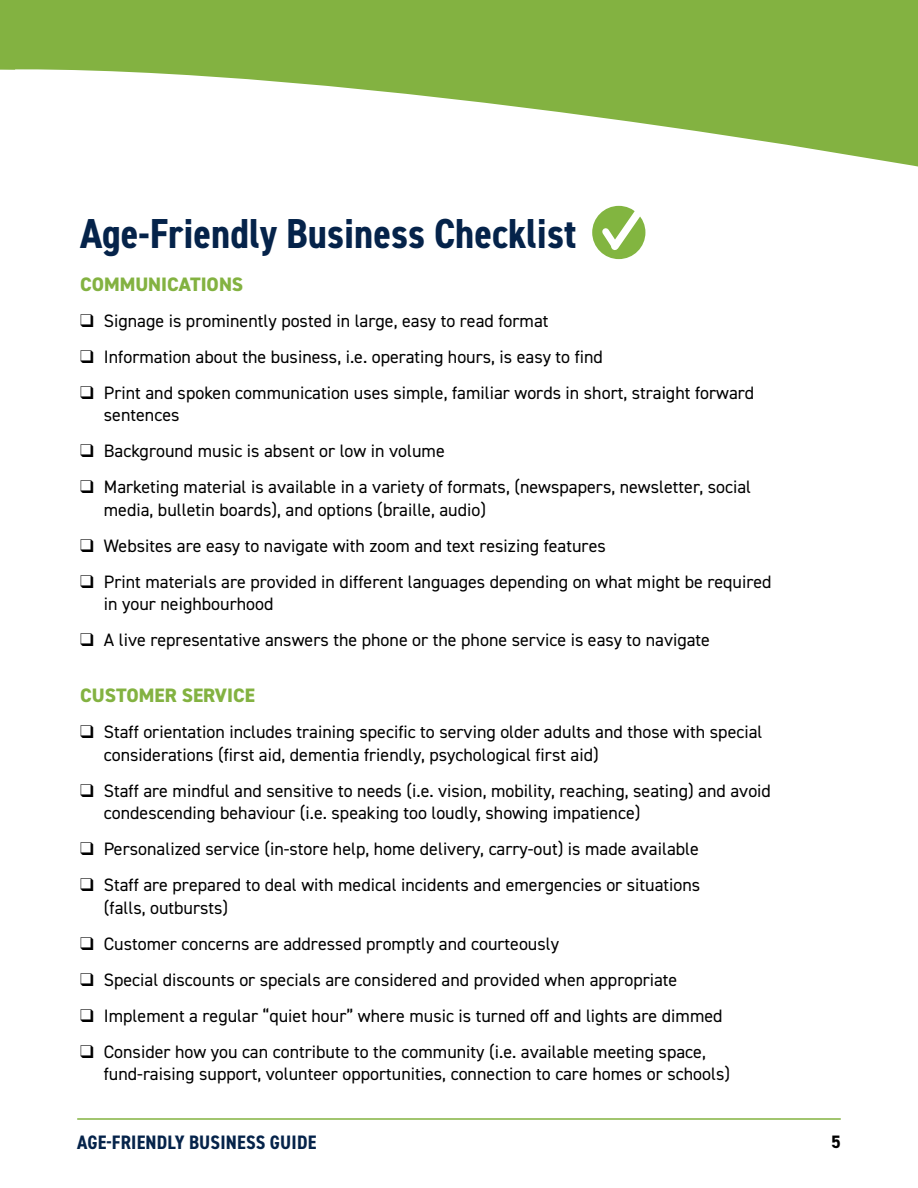
<style>
.page{position:relative;width:918px;height:1188px;background:#fff}
.page>*{position:absolute;margin:0;border:0;box-sizing:border-box;transform-origin:0 0}
.t1{font:700 condensed 42px "DIN2014";color:#05234a}
.t2{font:800 19.5px "DIN2014";color:#83b241}
.t3{font:700 condensed 19.5px "DIN2014";letter-spacing:.01em;color:#05234a}
.t4{font:18px/22.5px "DIN2014";color:#000}
.t5{font:700 18px "DIN2014";color:#000}
</style>
<div class="page">
<svg style="left:0;top:0;width:918px;height:167px;fill:#83b241"></svg>
<hr style="left:77px;top:1118px;width:764px;height:2px;background:#83b241">
<svg style="left:592px;top:206px;width:53px;height:53px"></svg>
<svg style="left:596px;top:205px;width:50px;height:52px"></svg>
<h1 class="t1" style="left:80px;top:205px;width:498px">Age-Friendly Business Checklist</h1>
<p class="t2" style="left:80px;top:271px;width:165px">COMMUNICATIONS</p>
<p class="t4" style="left:80px;top:309px;width:470px">❑ Signage is prominently posted in large, easy to read format</p>
<p class="t4" style="left:80px;top:345px;width:524px">❑ Information about the business, i.e. operating hours, is easy to find</p>
<p class="t4" style="left:104px;top:381px;width:652px;text-indent:-24px">❑ Print and spoken communication uses simple, familiar words in short, straight forward sentences</p>
<p class="t4" style="left:80px;top:439px;width:366px">❑ Background music is absent or low in volume</p>
<p class="t4" style="left:104px;top:475px;width:649px;text-indent:-24px">❑ Marketing material is available in a variety of formats, (newspapers, newsletter, social media, bulletin boards), and options (braille, audio)</p>
<p class="t4" style="left:80px;top:534px;width:527px">❑ Websites are easy to navigate with zoom and text resizing features</p>
<p class="t4" style="left:104px;top:570px;width:669px;text-indent:-24px">❑ Print materials are provided in different languages depending on what might be required in your neighbourhood</p>
<p class="t4" style="left:80px;top:628px;width:631px">❑ A live representative answers the phone or the phone service is easy to navigate</p>
<p class="t2" style="left:80px;top:683px;width:176px">CUSTOMER SERVICE</p>
<p class="t4" style="left:104px;top:721px;width:660px;text-indent:-24px">❑ Staff orientation includes training specific to serving older adults and those with special considerations (first aid, dementia friendly, psychological first aid)</p>
<p class="t4" style="left:104px;top:779px;width:669px;text-indent:-24px">❑ Staff are mindful and sensitive to needs (i.e. vision, mobility, reaching, seating) and avoid condescending behaviour (i.e. speaking too loudly, showing impatience)</p>
<p class="t4" style="left:80px;top:838px;width:620px">❑ Personalized service (in-store help, home delivery, carry-out) is made available</p>
<p class="t4" style="left:104px;top:874px;width:598px;text-indent:-24px">❑ Staff are prepared to deal with medical incidents and emergencies or situations (falls, outbursts)</p>
<p class="t4" style="left:80px;top:932px;width:480px">❑ Customer concerns are addressed promptly and courteously</p>
<p class="t4" style="left:80px;top:968px;width:599px">❑ Special discounts or specials are considered and provided when appropriate</p>
<p class="t4" style="left:80px;top:1004px;width:644px">❑ Implement a regular “quiet hour” where music is turned off and lights are dimmed</p>
<p class="t4" style="left:104px;top:1040px;width:628px;text-indent:-24px">❑ Consider how you can contribute to the community (i.e. available meeting space, fund-raising support, volunteer opportunities, connection to care homes or schools)</p>
<p class="t3" style="left:77px;top:1129px;width:241px">AGE-FRIENDLY BUSINESS GUIDE</p>
<p class="t5" style="left:831px;top:1130px;width:11px">5</p>
</div>
